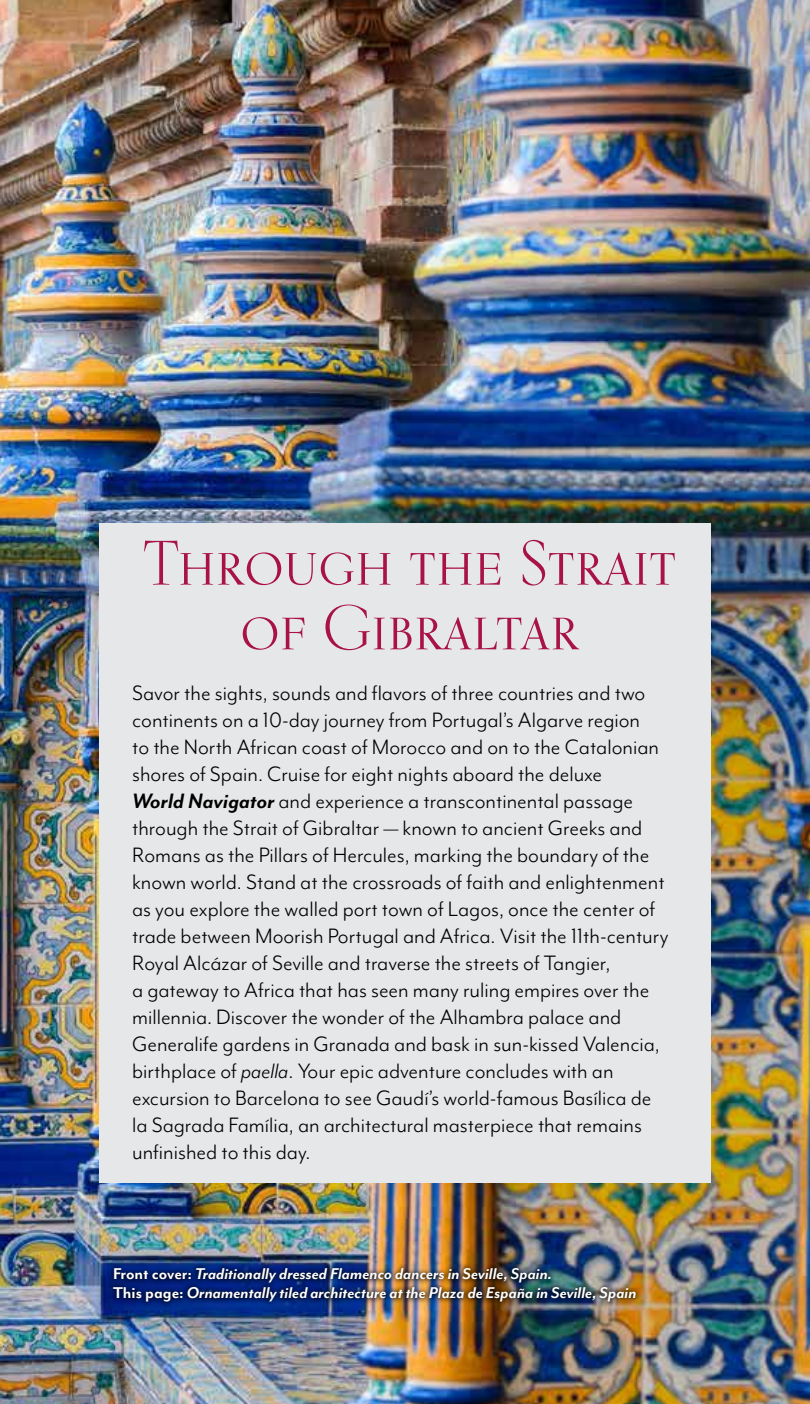
<style>
.page{position:relative;width:810px;height:1404px;background:#fff}
.page>*{position:absolute;margin:0;border:0;box-sizing:border-box;transform-origin:0 0}
.t1{font:62.8px/64.6px "Kumlien Pro";letter-spacing:-.01em;color:#a81246;text-align:center}
.t2{font:24px/27px "Mr Eaves Mod OT";color:#000}
.t3{font:italic 700 18px/19px "Mr Eaves Mod OT";color:#fff}
.s1{font-weight:700;font-style:italic}
.s2{font-style:italic}
.s3{font-style:normal}
</style>
<div class="page">
<img style="left:0;top:0;width:810px;height:1404px">
<div style="left:107px;top:1262px;width:534px;height:45px;background:#000;opacity:.75"></div>
<div style="left:99px;top:523px;width:612px;height:660px;background:#e6e7e8"></div>
<h1 class="t1" style="left:142px;top:530px;width:536px">Through the Strait of Gibraltar</h1>
<p class="t2" style="left:132px;top:679px;width:538px">Savor the sights, sounds and flavors of three countries and two continents on a 10-day journey from Portugal’s Algarve region<br>to the North African coast of Morocco and on to the Catalonian shores of Spain. Cruise for eight nights aboard the deluxe<br><span class="s1">World Navigator</span> and experience a transcontinental passage through the Strait of Gibraltar — known to ancient Greeks and Romans as the Pillars of Hercules, marking the boundary of the known world. Stand at the crossroads of faith and enlightenment as you explore the walled port town of Lagos, once the center of trade between Moorish Portugal and Africa. Visit the 11th‑century Royal Alcázar of Seville and traverse the streets of Tangier,<br>a gateway to Africa that has seen many ruling empires over the millennia. Discover the wonder of the Alhambra palace and Generalife gardens in Granada and bask in sun-kissed Valencia, birthplace of <span class="s2">paella</span>. Your epic adventure concludes with an excursion to Barcelona to see Gaudí’s world-famous Basílica de la Sagrada Família, an architectural masterpiece that remains unfinished to this day.</p>
<p class="t3" style="left:113px;top:1264px;width:525px"><span class="s3">Front cover:</span> Traditionally dressed Flamenco dancers in Seville, Spain.<br><span class="s3">This page:</span> Ornamentally tiled architecture at the Plaza de España in Seville, Spain</p>
</div>
